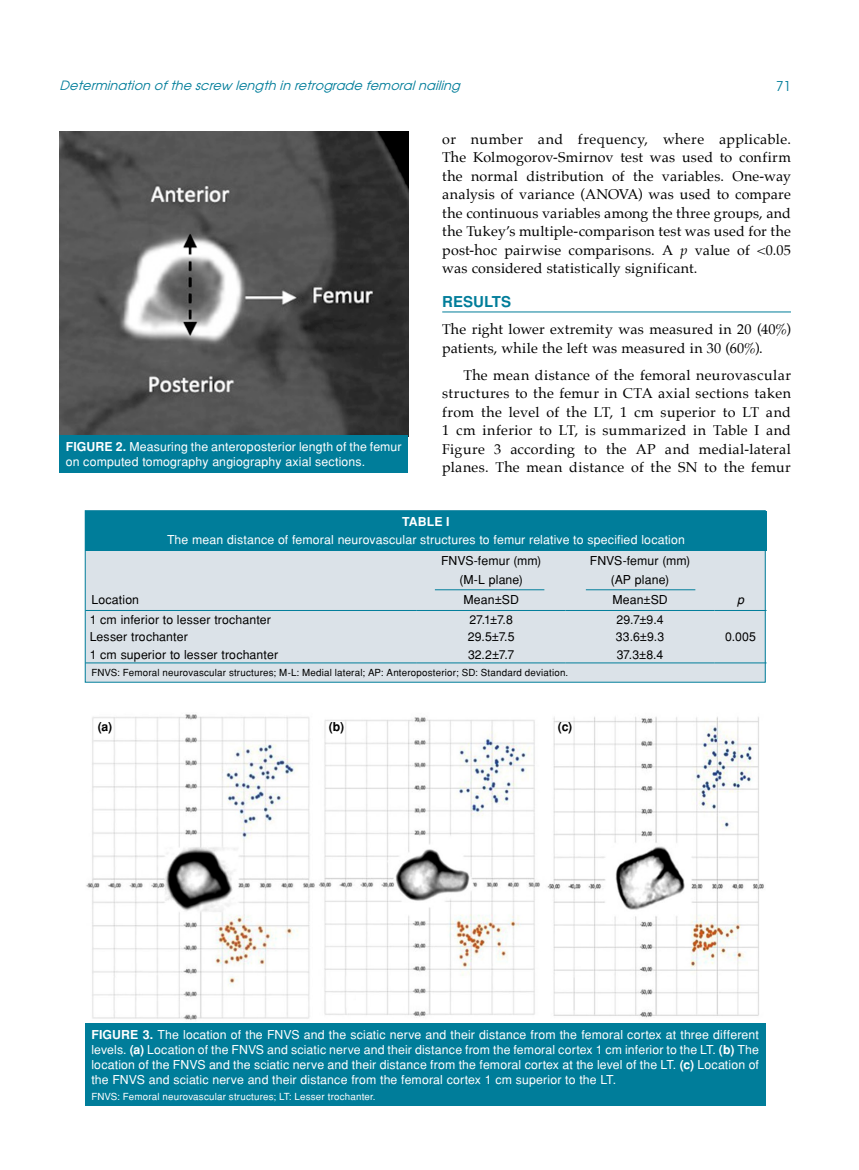
<style>
.page{position:relative;width:859px;height:1170px;background:#fff}
.page>*{position:absolute;margin:0;border:0;box-sizing:border-box;transform-origin:0 0}
.t1{font:700 15px "Helvetica Tr";letter-spacing:.005em;color:#007d9a}
.t2{font:14.25px/18.5px "Palatino";letter-spacing:.015em;color:#000;text-align:justify}
.t3{font:13.5px "Avant Garde Tr";color:#007d9a}
.t4{font:italic 12.75px "Avant Garde Tr";color:#007d9a}
.t5{font:12.3px/15.3px "Helvetica Normal Tr";letter-spacing:.01em;color:#fff}
.t6{font:12.3px/18.3px "Helvetica Normal Tr";letter-spacing:.01em;color:#000;text-align:center}
.t7{font:700 12.3px "Helvetica Tr";color:#000}
.t8{font:700 12.3px "Helvetica Tr";color:#fff}
.t9{font:italic 12.3px "Helvetica Tr";color:#000}
.t10{font:9.75px "Helvetica Normal Tr";letter-spacing:.02em;color:#000}
.t11{font:9.75px "Helvetica Normal Tr";letter-spacing:.02em;color:#fff}
.s1{font-style:italic}
.s2{font-family:"Helvetica Tr";font-weight:700}
</style>
<div class="page">
<hr style="left:442px;top:311px;width:349px;height:1px;background:#007d9a">
<img style="left:59px;top:132px;width:349px;height:303px">
<div style="left:59px;top:435px;width:349px;height:37px;background:#007d9a"></div>
<div style="left:85px;top:510px;width:680px;height:172px;background:#dbe2e8"></div>
<div style="left:85px;top:511px;width:681px;height:39px;background:#007d9a"></div>
<hr style="left:85px;top:662px;width:332px;height:1px;background:#007d9a">
<hr style="left:417px;top:662px;width:149px;height:1px;background:#007d9a">
<hr style="left:566px;top:662px;width:148px;height:1px;background:#007d9a">
<hr style="left:714px;top:662px;width:52px;height:1px;background:#007d9a">
<hr style="left:85px;top:610px;width:332px;height:1px;background:#007d9a">
<hr style="left:417px;top:610px;width:149px;height:1px;background:#007d9a">
<hr style="left:566px;top:610px;width:148px;height:1px;background:#007d9a">
<hr style="left:714px;top:610px;width:52px;height:1px;background:#007d9a">
<div style="left:85px;top:510px;width:680px;height:172px;border:1px solid #007d9a"></div>
<hr style="left:435px;top:589px;width:109px;height:1px;background:#007d9a">
<hr style="left:586px;top:589px;width:109px;height:1px;background:#007d9a">
<div style="left:85px;top:1023px;width:680px;height:83px;background:#007d9a"></div>
<img style="left:86px;top:714px;width:678px;height:306px">
<p class="t4" style="left:60px;top:78px;width:406px">Determination ofthe screw length in retrograde femoralnailing</p>
<p class="t3" style="left:776px;top:77px;width:16px">71</p>
<p class="t2" style="left:442px;top:129px;width:350px">or number and frequency, where applicable.<br>The Kolmogorov-Smirnov test was used to confirm the normal distribution of the variables. One-way analysis of variance (ANOVA) was used to compare the continuous variables among the three groups, and the Tukey’s multiple-comparison test was used for the post-hoc pairwise comparisons. A <span class="s1">p</span> value of &lt;0.05 was considered statistically significant.</p>
<p class="t1" style="left:442px;top:293px;width:71px">RESULTS</p>
<p class="t2" style="left:442px;top:320px;width:350px">The right lower extremity was measured in 20 (40%) patients, while the left was measured in 30 (60%).</p>
<p class="t2" style="left:442px;top:365px;width:350px;text-indent:21px">The mean distance of the femoral neurovascular structures to the femur in CTA axial sections taken from the level of the LT, 1 cm superior to LT and 1 cm inferior to LT, is summarized in Table I and Figure 3 according to the AP and medial-lateral planes. The mean distance of the SN to the femur</p>
<p class="t5" style="left:66px;top:438px;width:337px"><span class="s2">FIGURE 2.</span> Measuring the anteroposterior length of the femur on computed tomography angiography axial sections.</p>
<p class="t8" style="left:402px;top:514px;width:49px">Table I</p>
<p class="t5" style="left:167px;top:532px;width:519px">The mean distance of femoral neurovascular structures to femur relative to specified location</p>
<p class="t6" style="left:441px;top:551px;width:102px">FNVS-femur (mm) (M-L plane)</p>
<p class="t6" style="left:590px;top:551px;width:102px">FNVS-femur (mm) (AP plane)</p>
<p class="t6" style="left:91px;top:591px;width:49px">Location</p>
<p class="t6" style="left:463px;top:591px;width:57px">Mean±SD</p>
<p class="t6" style="left:612px;top:591px;width:57px">Mean±SD</p>
<p class="t9" style="left:737px;top:592px;width:8px">p</p>
<p class="t6" style="left:90px;top:610px;width:183px">1 cm inferior to lesser trochanter</p>
<p class="t6" style="left:469px;top:610px;width:45px">27.1±7.8</p>
<p class="t6" style="left:617px;top:610px;width:48px">29.7±9.4</p>
<p class="t6" style="left:90px;top:627px;width:100px">Lesser trochanter</p>
<p class="t6" style="left:468px;top:627px;width:48px">29.5±7.5</p>
<p class="t6" style="left:616px;top:627px;width:50px">33.6±9.3</p>
<p class="t6" style="left:725px;top:627px;width:32px">0.005</p>
<p class="t6" style="left:90px;top:645px;width:190px">1 cm superior to lesser trochanter</p>
<p class="t6" style="left:468px;top:645px;width:48px">32.2±7.7</p>
<p class="t6" style="left:617px;top:645px;width:48px">37.3±8.4</p>
<p class="t10" style="left:91px;top:666px;width:478px">FNVS: Femoral neurovascular structures; M-L: Medial lateral; AP: Anteroposterior; SD: Standard deviation.</p>
<p class="t7" style="left:98px;top:719px;width:16px">(a)</p>
<p class="t7" style="left:329px;top:719px;width:17px">(b)</p>
<p class="t7" style="left:558px;top:719px;width:16px">(c)</p>
<p class="t5" style="left:91px;top:1026px;width:669px;text-align:justify"><span class="s2">FIGURE 3.</span> The location of the FNVS and the sciatic nerve and their distance from the femoral cortex at three different levels. <span class="s2">(a)</span> Location of the FNVS and sciatic nerve and their distance from the femoral cortex 1 cm inferior to the LT. <span class="s2">(b)</span> The location of the FNVS and the sciatic nerve and their distance from the femoral cortex at the level of the LT. <span class="s2">(c)</span> Location of the FNVS and sciatic nerve and their distance from the femoral cortex 1 cm superior to the LT.</p>
<p class="t11" style="left:91px;top:1090px;width:286px">FNVS: Femoral neurovascular structures; LT: Lesser trochanter.</p>
</div>
